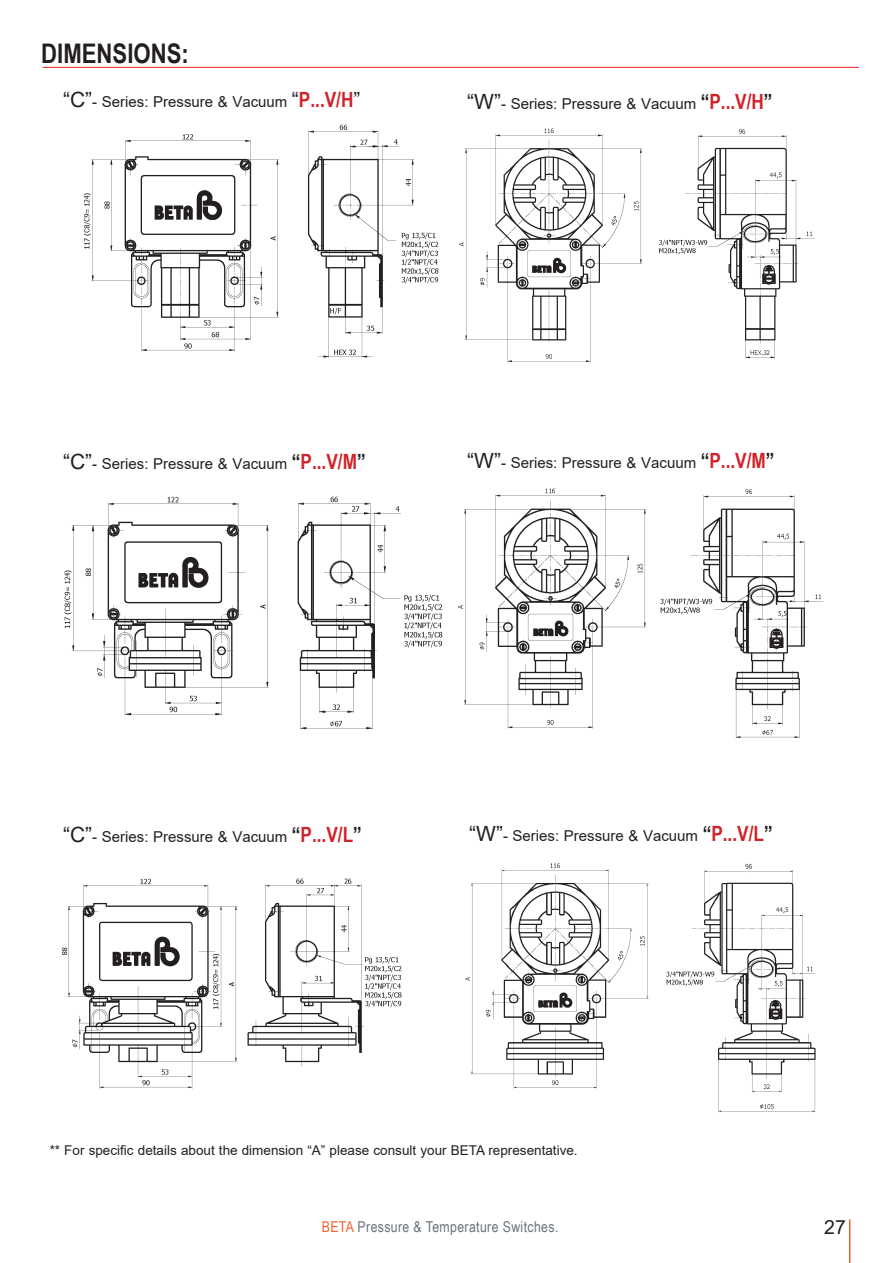
<style>
.page{position:relative;width:893px;height:1263px;background:#fff}
.page>*{position:absolute;margin:0;border:0;box-sizing:border-box;transform-origin:0 0}
.t1{font:700 27px "Arial Narrow";color:#231f20}
.t2{font:19.5px "Arial";color:#231f20}
.t3{font:15px "Arial";color:#231f20}
.t4{font:15px "Arial Narrow";letter-spacing:.025em;color:#6a747b}
.t5{font:13.5px "Arial";color:#231f20}
.s1{font-size:21px}
.s2{font-family:"Arial Narrow";font-weight:700;font-size:21px;color:#d1232a}
.s3{font-family:"Arial Narrow";font-weight:700;font-size:21px}
.s4{color:#f2642f}
</style>
<div class="page">
<hr style="left:43px;top:67px;width:816px;height:1px;background:#ee2123">
<img style="left:83px;top:124px;width:356px;height:234px">
<img style="left:64px;top:496px;width:379px;height:234px">
<img style="left:458px;top:488px;width:365px;height:251px">
<img style="left:62px;top:878px;width:340px;height:211px">
<img style="left:465px;top:863px;width:351px;height:250px">
<img style="left:459px;top:128px;width:356px;height:235px">
<hr style="left:849px;top:1219px;width:1px;height:44px;background:#ea5d25">
<h1 class="t1" style="left:41px;top:33px;width:149px">DIMENSIONS:</h1>
<p class="t3" style="left:63px;top:91px;width:299px"><span class="s1">“C”</span>- Series: Pressure &amp; Vacuum <span class="s1">“</span><span class="s2">P...V/H</span><span class="s1">”</span></p>
<p class="t3" style="left:467px;top:93px;width:307px"><span class="s1">“W”</span>- Series: Pressure &amp; Vacuum <span class="s3">“</span><span class="s2">P...V/H</span><span class="s3">”</span></p>
<p class="t3" style="left:63px;top:453px;width:304px"><span class="s1">“C”</span>- Series: Pressure &amp; Vacuum <span class="s3">“</span><span class="s2">P...V/M</span><span class="s3">”</span></p>
<p class="t3" style="left:467px;top:452px;width:309px"><span class="s1">“W”</span>- Series: Pressure &amp; Vacuum <span class="s3">“</span><span class="s2">P...V/M</span><span class="s3">”</span></p>
<p class="t3" style="left:63px;top:826px;width:300px"><span class="s1">“C”</span>- Series: Pressure &amp; Vacuum <span class="s3">“</span><span class="s2">P...V/L</span><span class="s3">”</span></p>
<p class="t3" style="left:469px;top:826px;width:305px"><span class="s1">“W”</span>- Series: Pressure &amp; Vacuum <span class="s3">“</span><span class="s2">P...V/L</span><span class="s3">”</span></p>
<p class="t5" style="left:50px;top:1141px;width:530px">** For specific details about the dimension “A” please consult your BETA representative.</p>
<p class="t4" style="left:322px;top:1216px;width:238px"><span class="s4">BETA</span> Pressure &amp; Temperature Switches.</p>
<h2 class="t2" style="left:824px;top:1213px;width:23px">27</h2>
</div>
